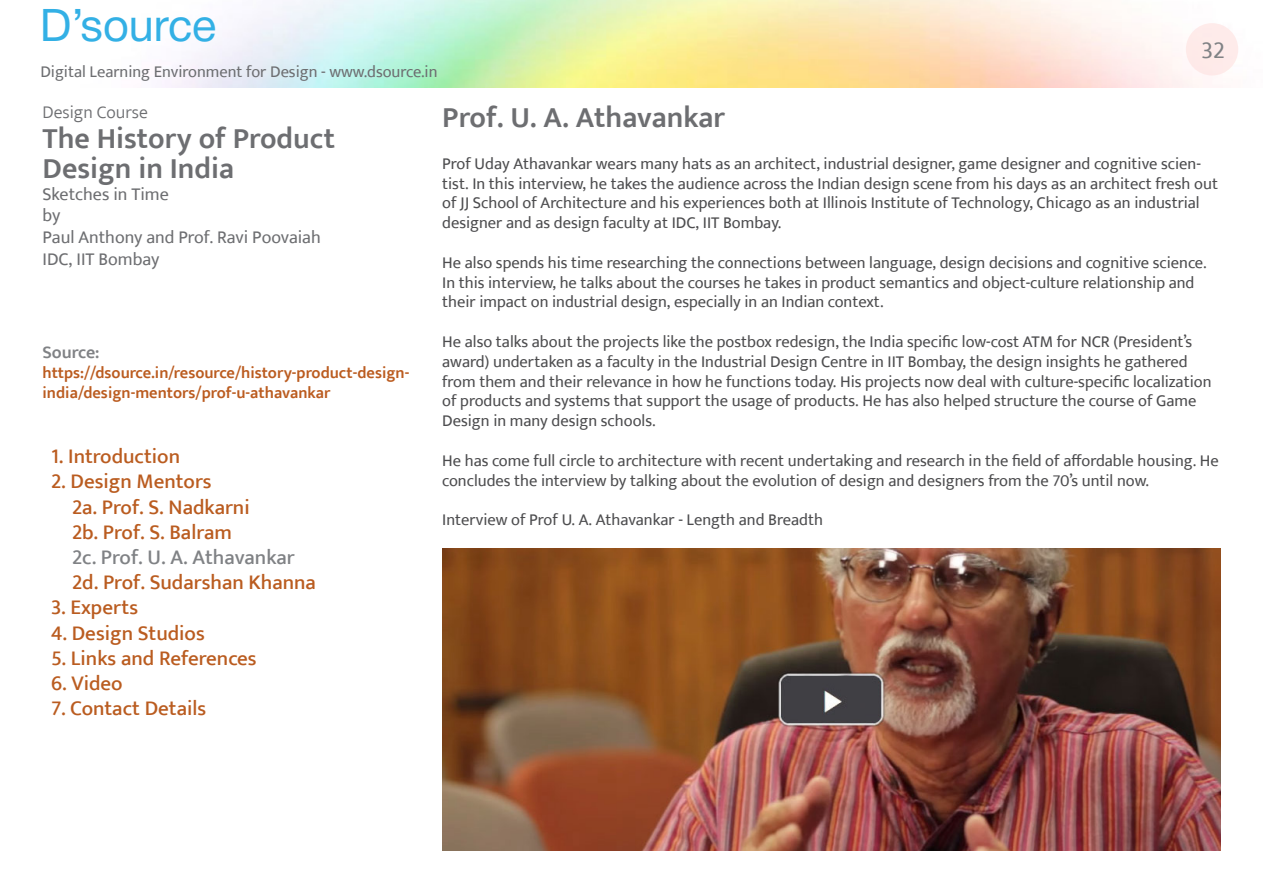
<style>
.page{position:relative;width:1263px;height:893px;background:#fff}
.page>*{position:absolute;margin:0;border:0;box-sizing:border-box;transform-origin:0 0}
.t1{font:45px "Helvetica Neue";color:#33b0e5}
.t2{font:600 30px/30px "Ek Mukta";color:#6d6e71}
.t3{font:24px "Ek Mukta";color:#808285}
.t4{font:500 21px/25.2px "Ek Mukta";color:#ba5c20}
.t5{font:500 21px "Ek Mukta";color:#808285}
.t6{font:18px/21.6px "Ek Mukta";color:#6d6e71}
.t7{font:300 18px "Ek Mukta";color:#6d6e71}
.t8{font:600 18px "Ek Mukta";color:#808285}
.t9{font:16.5px/19.8px "Ek Mukta";color:#4d4d4f}
.t10{font:600 16.5px/19.8px "Ek Mukta";color:#bb5c20}
.t11{font:16.5px "Ek Mukta";color:#6d6e71}
</style>
<div class="page">
<div style="left:1186px;top:23px;width:52px;height:52px;background:#feeaea;border-radius:50%"></div>
<img style="left:442px;top:548px;width:778px;height:302px">
<h1 class="t1" style="left:40px;top:-7px;width:178px">D’source</h1>
<p class="t11" style="left:40px;top:62px;width:399px">Digital Learning Environment for Design - www.dsource.in</p>
<h3 class="t3" style="left:1201px;top:35px;width:25px">32</h3>
<p class="t7" style="left:43px;top:101px;width:107px">Design Course</p>
<h2 class="t2" style="left:43px;top:123px;width:294px">The History of Product<br>Design in India</h2>
<p class="t6" style="left:43px;top:183px;width:280px">Sketches in Time<br>by<br>Paul Anthony and Prof. Ravi Poovaiah<br>IDC, IIT Bombay</p>
<p class="t8" style="left:43px;top:342px;width:59px">Source:</p>
<p class="t10" style="left:43px;top:363px;width:368px">https://dsource.in/resource/history-product-design&shy;india/design-mentors/prof-u-athavankar</p>
<p class="t4" style="left:51px;top:443px;width:131px">1. Introduction</p>
<p class="t4" style="left:72px;top:469px;width:179px;text-indent:-21px">2. Design Mentors<br>2a. Prof. S. Nadkarni<br>2b. Prof. S. Balram</p>
<p class="t5" style="left:72px;top:544px;width:224px">2c. Prof. U. A. Athavankar</p>
<p class="t4" style="left:72px;top:569px;width:245px">2d. Prof. Sudarshan Khanna</p>
<p class="t4" style="left:51px;top:595px;width:89px">3. Experts</p>
<p class="t4" style="left:51px;top:620px;width:155px">4. Design Studios</p>
<p class="t4" style="left:51px;top:645px;width:207px">5. Links and References</p>
<p class="t4" style="left:51px;top:670px;width:73px">6. Video</p>
<p class="t4" style="left:51px;top:695px;width:157px">7. Contact Details</p>
<h2 class="t2" style="left:442px;top:102px;width:284px">Prof. U. A. Athavankar</h2>
<p class="t9" style="left:442px;top:153px;width:777px">Prof Uday Athavankar wears many hats as an architect, industrial designer, game designer and cognitive scien&shy;tist. In this interview, he takes the audience across the Indian design scene from his days as an architect fresh out of JJ School of Architecture and his experiences both at Illinois Institute of Technology, Chicago as an industrial designer and as design faculty at IDC, IIT Bombay.</p>
<p class="t9" style="left:442px;top:252px;width:766px">He also spends his time researching the connections between language, design decisions and cognitive science.<br>In this interview, he talks about the courses he takes in product semantics and object-culture relationship and their impact on industrial design, especially in an Indian context.</p>
<p class="t9" style="left:442px;top:331px;width:771px">He also talks about the projects like the postbox redesign, the India specific low-cost ATM for NCR (President’s award) undertaken as a faculty in the Industrial Design Centre in IIT Bombay, the design insights he gathered from them and their relevance in how he functions today. His projects now deal with culture-specific localization of products and systems that support the usage of products. He has also helped structure the course of Game Design in many design schools.</p>
<p class="t9" style="left:442px;top:450px;width:778px">He has come full circle to architecture with recent undertaking and research in the field of affordable housing. He concludes the interview by talking about the evolution of design and designers from the 70’s until now.</p>
<p class="t9" style="left:442px;top:510px;width:382px">Interview of Prof U. A. Athavankar - Length and Breadth</p>
</div>
